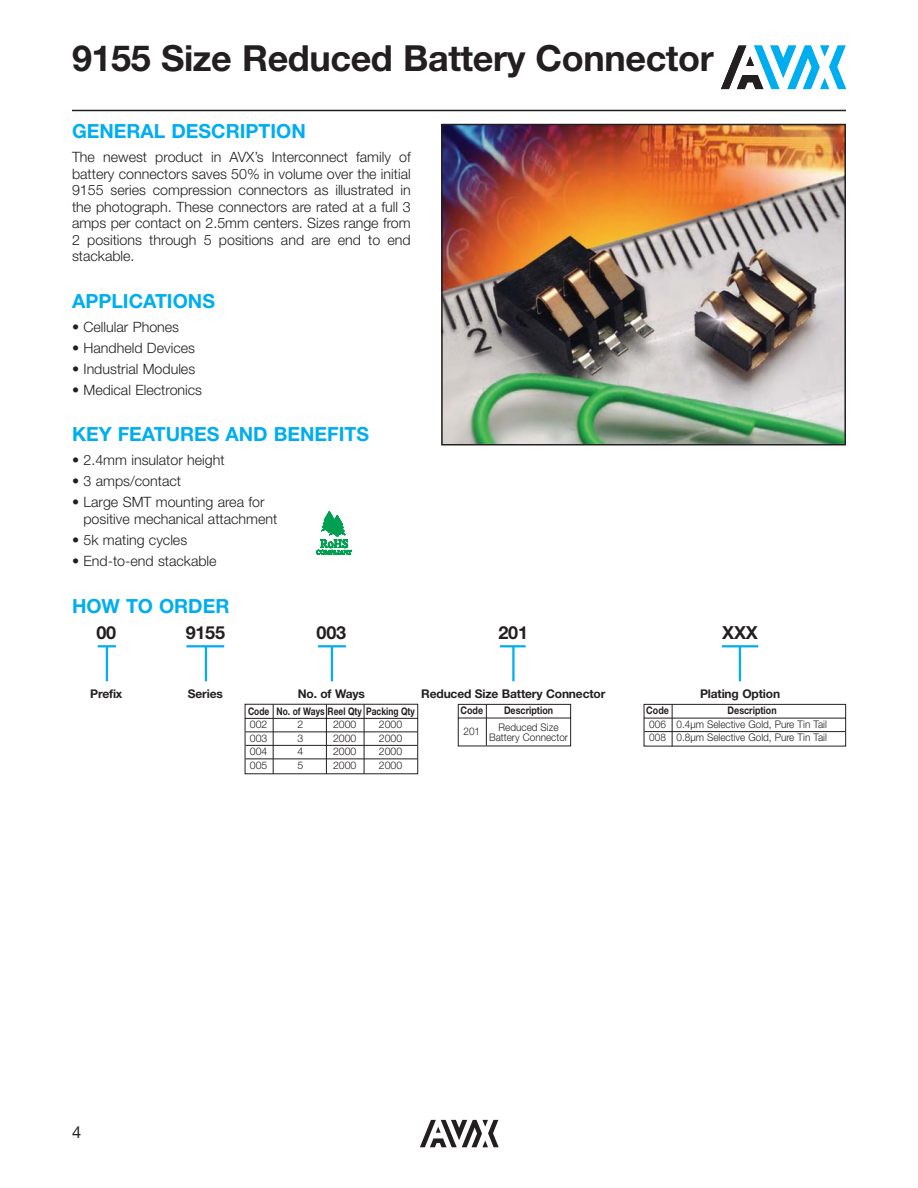
<style>
.page{position:relative;width:918px;height:1188px;background:#fff}
.page>*{position:absolute;margin:0;border:0;box-sizing:border-box;transform-origin:0 0}
.t1{font:700 36px "Helvetica Neue";letter-spacing:-.01em;color:#231f20}
.t2{font:700 19.5px "Helvetica Neue";color:#00aeef}
.t3{font:700 18px "Helvetica Neue";letter-spacing:-.01em;color:#231f20}
.t4{font:16.5px "Helvetica Neue";color:#231f20}
.t5{font:300 14.25px/16.5px "Helvetica Neue";color:#231f20;text-align:justify}
.t6{font:700 12px "Helvetica Neue";letter-spacing:-.01em;color:#231f20}
.t7{font:300 10.5px/10.5px "Helvetica Neue";color:#231f20;text-align:center;scale:.95 1}
.t8{font:300 10.5px "Helvetica Neue";color:#231f20}
.t9{font:700 10.5px "Helvetica Neue";color:#231f20;scale:.8 1}
.t10{font:700 10.5px "Helvetica Neue";color:#231f20;scale:.85 1}
</style>
<div class="page">
<svg style="left:244px;top:703px;width:174px;height:72px"></svg>
<hr style="left:245px;top:732px;width:172px;height:1px;background:#231f20">
<hr style="left:245px;top:745px;width:172px;height:1px;background:#231f20">
<hr style="left:245px;top:759px;width:172px;height:1px;background:#231f20">
<hr style="left:273px;top:704px;width:1px;height:70px;background:#231f20">
<hr style="left:326px;top:704px;width:1px;height:70px;background:#231f20">
<hr style="left:364px;top:704px;width:1px;height:70px;background:#231f20">
<svg style="left:458px;top:704px;width:113px;height:43px"></svg>
<hr style="left:486px;top:704px;width:1px;height:42px;background:#231f20">
<svg style="left:643px;top:704px;width:203px;height:43px"></svg>
<hr style="left:644px;top:731px;width:201px;height:1px;background:#231f20">
<hr style="left:672px;top:704px;width:1px;height:42px;background:#231f20">
<svg style="left:98px;top:645px;width:18px;height:2px"></svg>
<hr style="left:106px;top:646px;width:2px;height:35px;background:#00aeef">
<hr style="left:186px;top:645px;width:38px;height:2px;background:#00aeef">
<hr style="left:205px;top:646px;width:2px;height:35px;background:#00aeef">
<hr style="left:318px;top:645px;width:28px;height:2px;background:#00aeef">
<hr style="left:331px;top:646px;width:2px;height:35px;background:#00aeef">
<hr style="left:500px;top:645px;width:26px;height:2px;background:#00aeef">
<hr style="left:512px;top:646px;width:3px;height:35px;background:#00aeef">
<hr style="left:722px;top:645px;width:36px;height:2px;background:#00aeef">
<hr style="left:739px;top:646px;width:2px;height:35px;background:#00aeef">
<img style="left:444px;top:127px;width:399px;height:315px">
<div style="left:441px;top:124px;width:405px;height:321px;border:2px solid #231f20"></div>
<svg style="left:316px;top:511px;width:36px;height:44px"></svg>
<hr style="left:72px;top:110px;width:774px;height:1px;background:#231f20">
<svg style="left:420px;top:1120px;width:79px;height:27px"></svg>
<svg style="left:721px;top:46px;width:125px;height:43px"></svg>
<h1 class="t1" style="left:72px;top:45px;width:643px">9155 Size Reduced Battery Connector</h1>
<h2 class="t2" style="left:72px;top:124px;width:235px">GENERAL DESCRIPTION</h2>
<p class="t5" style="left:72px;top:150px;width:340px">The newest product in AVX’s Interconnect family of battery connectors saves 50% in volume over the initial 9155 series compression connectors as illustrated in the photograph. These connectors are rated at a full 3 amps per contact on 2.5mm centers. Sizes range from 2 positions through 5 positions and are end to end stackable.</p>
<h2 class="t2" style="left:72px;top:294px;width:144px">APPLICATIONS</h2>
<p class="t5" style="left:72px;top:320px;width:109px">• Cellular Phones</p>
<p class="t5" style="left:72px;top:341px;width:124px">• Handheld Devices</p>
<p class="t5" style="left:72px;top:362px;width:125px">• Industrial Modules</p>
<p class="t5" style="left:72px;top:383px;width:132px">• Medical Electronics</p>
<h2 class="t2" style="left:72px;top:427px;width:298px">KEY FEATURES AND BENEFITS</h2>
<p class="t5" style="left:72px;top:453px;width:154px">• 2.4mm insulator height</p>
<p class="t5" style="left:72px;top:474px;width:110px">• 3 amps/contact</p>
<p class="t5" style="left:83px;top:495px;width:195px;text-indent:-11px">• Large SMT mounting area for positive mechanical attachment</p>
<p class="t5" style="left:72px;top:533px;width:117px">• 5k mating cycles</p>
<p class="t5" style="left:72px;top:554px;width:146px">• End-to-end stackable</p>
<h2 class="t2" style="left:72px;top:599px;width:159px">HOW TO ORDER</h2>
<p class="t3" style="left:96px;top:626px;width:21px">00</p>
<p class="t3" style="left:186px;top:626px;width:41px">9155</p>
<p class="t3" style="left:317px;top:626px;width:31px">003</p>
<p class="t3" style="left:499px;top:626px;width:31px">201</p>
<p class="t3" style="left:722px;top:626px;width:37px">XXX</p>
<p class="t6" style="left:90px;top:689px;width:34px">Prefix</p>
<p class="t6" style="left:188px;top:689px;width:37px">Series</p>
<p class="t6" style="left:298px;top:689px;width:69px">No. of Ways</p>
<p class="t6" style="left:421px;top:689px;width:186px">Reduced Size Battery Connector</p>
<p class="t9" style="left:248px;top:707px;width:210px">Code No. of Ways Reel Qty Packing Qty</p>
<p class="t8" style="left:250px;top:721px;width:19px">002</p>
<p class="t8" style="left:298px;top:721px;width:7px">2</p>
<p class="t8" style="left:333px;top:721px;width:25px">2000</p>
<p class="t8" style="left:379px;top:721px;width:25px">2000</p>
<p class="t8" style="left:250px;top:734px;width:19px">003</p>
<p class="t8" style="left:298px;top:734px;width:7px">3</p>
<p class="t8" style="left:333px;top:734px;width:25px">2000</p>
<p class="t8" style="left:379px;top:734px;width:25px">2000</p>
<p class="t8" style="left:250px;top:748px;width:19px">004</p>
<p class="t8" style="left:298px;top:748px;width:7px">4</p>
<p class="t8" style="left:333px;top:748px;width:25px">2000</p>
<p class="t8" style="left:379px;top:748px;width:25px">2000</p>
<p class="t8" style="left:250px;top:761px;width:19px">005</p>
<p class="t8" style="left:298px;top:761px;width:7px">5</p>
<p class="t8" style="left:333px;top:761px;width:25px">2000</p>
<p class="t8" style="left:379px;top:761px;width:25px">2000</p>
<p class="t10" style="left:461px;top:707px;width:28px">Code</p>
<p class="t10" style="left:504px;top:707px;width:59px">Description</p>
<p class="t7" style="left:464px;top:727px;width:19px">201</p>
<p class="t7" style="left:489px;top:723px;width:85px">Reduced Size<br>Battery Connector</p>
<p class="t6" style="left:700px;top:689px;width:82px">Plating Option</p>
<p class="t10" style="left:646px;top:707px;width:28px">Code</p>
<p class="t10" style="left:728px;top:707px;width:59px">Description</p>
<p class="t7" style="left:649px;top:718px;width:188px;line-height:13.5px;text-align:left">006 0.4µm Selective Gold, Pure Tin Tail<br>008 0.8µm Selective Gold, Pure Tin Tail</p>
<p class="t4" style="left:72px;top:1126px;width:11px">4</p>
</div>
